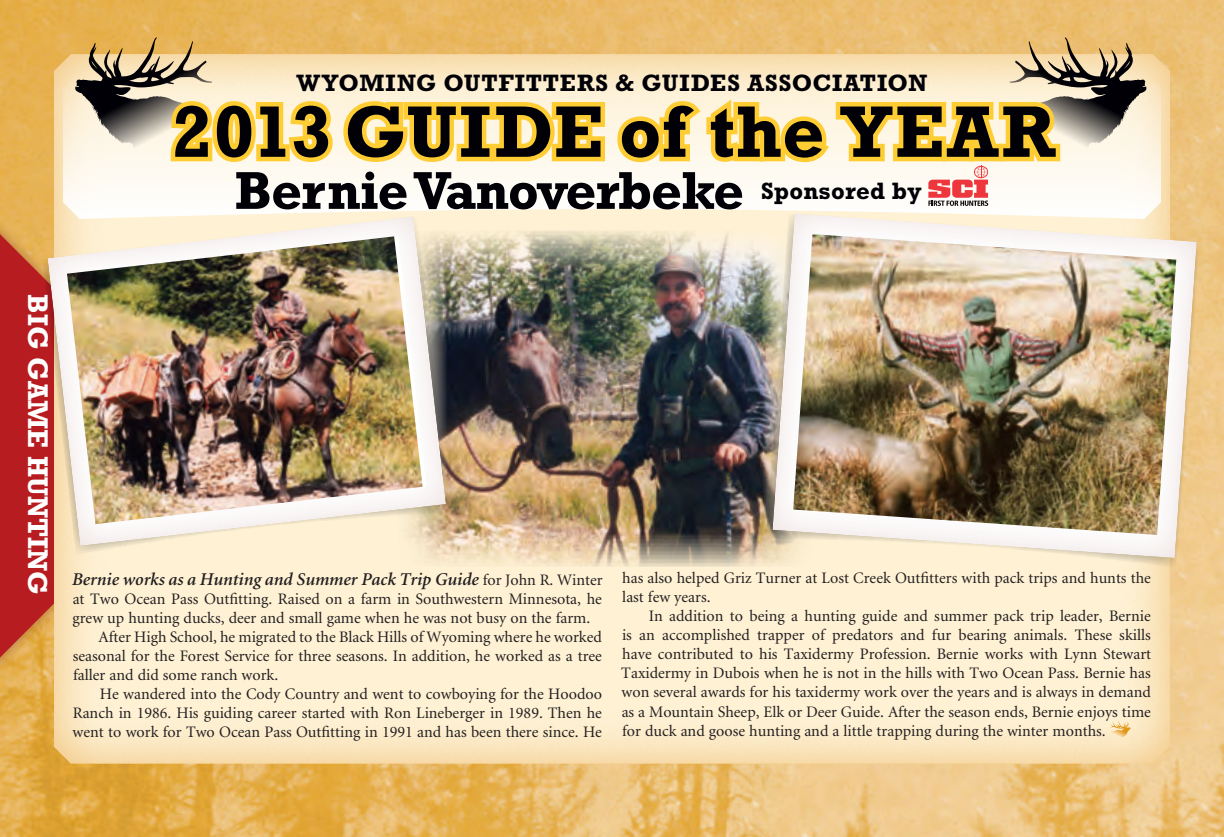
<style>
.page{position:relative;width:1224px;height:837px;background:#fff}
.page>*{position:absolute;margin:0;border:0;box-sizing:border-box;transform-origin:0 0}
.t1{font:700 74px "Rockwell";letter-spacing:.01em;color:#000006}
.t2{font:700 54px "Rockwell";letter-spacing:-.02em;color:#000006}
.t3{font:700 28px "Rockwell";color:#fff}
.t4{font:700 24px "Rockwell";letter-spacing:.02em;color:#000006}
.t5{font:italic 600 18px "Minion";color:#231f20}
.t6{font:16px/19px "Minion";color:#231f20}
.s1{font-weight:400;font-style:normal;font-size:16px}
</style>
<div class="page">
<img style="left:0;top:0;width:1224px;height:836px">
<div style="left:0;top:205px;width:67px;height:481px;background:#9b5225;opacity:.75"></div>
<svg style="left:0;top:234px;width:52px;height:423px;background:#ba2c25"></svg>
<div style="left:52px;top:54px;width:1118px;height:712px;background:#e29616;opacity:.5"></div>
<svg style="left:63px;top:72px;width:1098px;height:147px"></svg>
<img style="left:393px;top:228px;width:373px;height:338px">
<img style="left:766px;top:213px;width:434px;height:355px">
<svg style="left:772px;top:212px;width:427px;height:348px"></svg>
<img style="left:793px;top:234px;width:383px;height:301px">
<svg style="left:75px;top:37px;width:1072px;height:169px"></svg>
<svg style="left:42px;top:216px;width:408px;height:339px;background:#eabaa1"></svg>
<svg style="left:45px;top:214px;width:405px;height:334px"></svg>
<img style="left:67px;top:236px;width:356px;height:288px">
<svg style="left:1110px;top:720px;width:21px;height:19px"></svg>
<h3 class="t4" style="left:297px;top:68px;width:632px">WYOMING OUTFITTERS &amp; GUIDES ASSOCIATION</h3>
<h1 class="t1" style="left:172px;top:88px;width:885px">2013 GUIDE of the YEAR</h1>
<h2 class="t2" style="left:235px;top:159px;width:511px">BernieVanoverbeke</h2>
<h3 class="t4" style="left:761px;top:176px;width:162px">Sponsored by</h3>
<h3 class="t3" style="left:54px;top:294px;width:302px;rotate:90deg">BIG GAME HUNTING</h3>
<p class="t5" style="left:72px;top:570px;width:532px">Bernie works as a Hunting and Summer Pack Trip Guide <span class="s1">for John R. Winter</span></p>
<p class="t6" style="left:73px;top:590px;width:531px">at Two Ocean Pass Outfitting. Raised on a farm in Southwestern Minnesota, he</p>
<p class="t6" style="left:72px;top:609px;width:519px">grew up hunting ducks, deer and small game when he was not busy on the farm.</p>
<p class="t6" style="left:99px;top:628px;width:505px">After High School, he migrated to the Black Hills of Wyoming where he worked</p>
<p class="t6" style="left:73px;top:647px;width:531px">seasonal for the Forest Service for three seasons. In addition, he worked as a tree</p>
<p class="t6" style="left:73px;top:666px;width:207px">faller and did some ranch work.</p>
<p class="t6" style="left:100px;top:684px;width:504px">He wandered into the Cody Country and went to cowboying for the Hoodoo</p>
<p class="t6" style="left:73px;top:703px;width:531px">Ranch in 1986. His guiding career started with Ron Lineberger in 1989. Then he</p>
<p class="t6" style="left:73px;top:722px;width:531px">went to work for Two Ocean Pass Outfitting in 1991 and has been there since. He</p>
<p class="t6" style="left:622px;top:569px;width:530px">has also helped Griz Turner at Lost Creek Outfitters with pack trips and hunts the last few years.</p>
<p class="t6" style="left:621px;top:607px;width:531px;text-align:justify;text-indent:27px">In addition to being a hunting guide and summer pack trip leader, Bernie is an accomplished trapper of predators and fur bearing animals. These skills have contributed to his Taxidermy Profession. Bernie works with Lynn Stewart Taxidermy in Dubois when he is not in the hills with Two Ocean Pass. Bernie has won several awards for his taxidermy work over the years and is always in demand as a Mountain Sheep, Elk or Deer Guide. After the season ends, Bernie enjoys time for duck and goose hunting and a little trapping during the winter months.</p>
</div>
